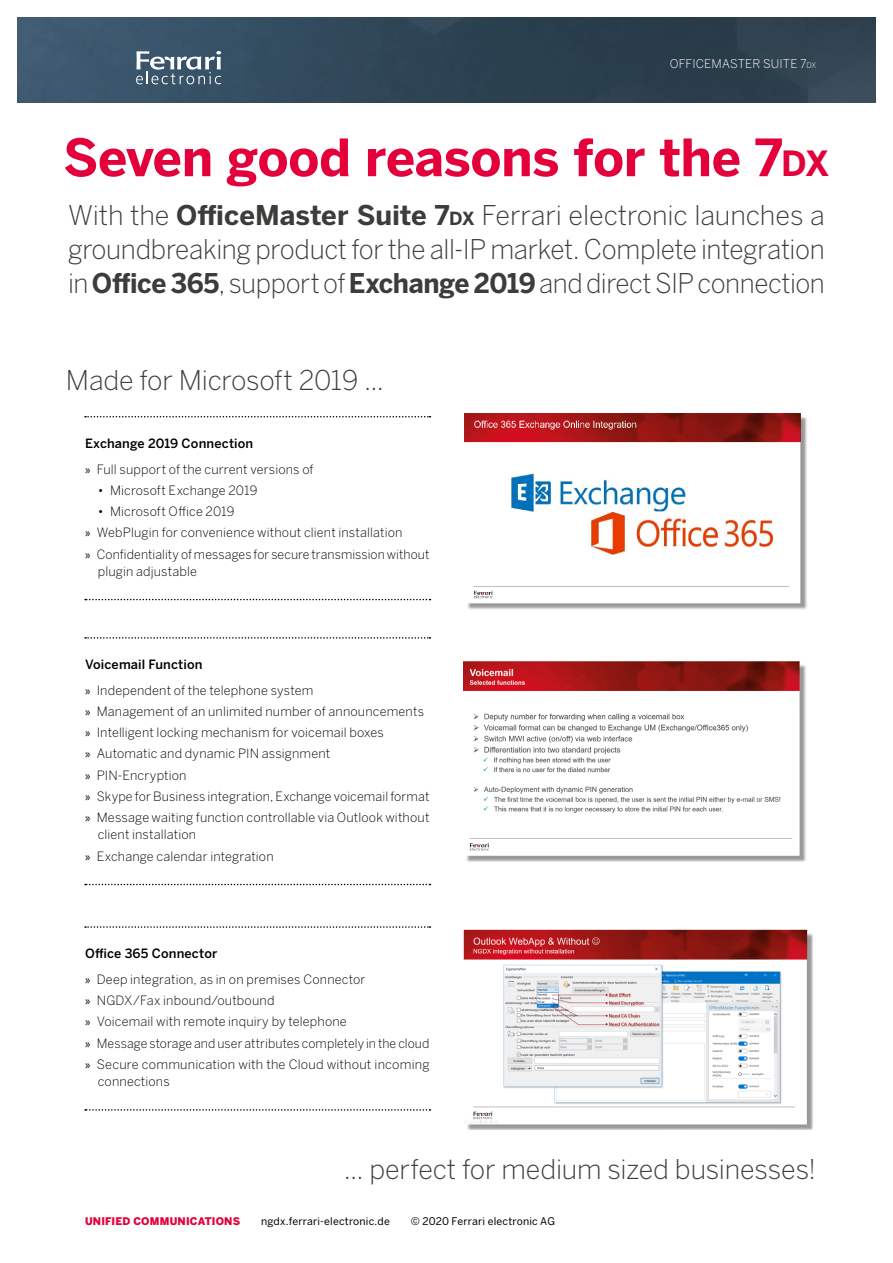
<style>
.page{position:relative;width:893px;height:1263px;background:#fff}
.page>*{position:absolute;margin:0;border:0;box-sizing:border-box;transform-origin:0 0}
.t1{font:700 51px "Benton Sans";letter-spacing:-.01em;color:#e4003a}
.Subtitle{font:300 27px/34px "Benton Sans";letter-spacing:-.015em;color:#3c3c3b;text-align:justify}
.t2{font:300 12.75px/17px "Benton Sans";letter-spacing:.01em;color:#000}
.FT_Seitennotiz_Headl{font:500 12.75px "Benton Sans";letter-spacing:.01em;color:#000}
.t3{font:300 12px "Benton Sans";letter-spacing:.01em;color:#fff}
.t4{font:10.5px "Benton Sans";letter-spacing:.015em;color:#000}
.t5{font:900 10.5px "Benton Sans";letter-spacing:.015em;color:#e4003a}
.s1{font-size:7.5px}
.s2{font-size:34.5px}
.s3{font-weight:700}
.s4{font-weight:700;font-size:18px}
.s5{font-family:"Myriad Pro";font-weight:400}
</style>
<div class="page">
<img style="left:17px;top:17px;width:859px;height:85px">
<svg style="left:136px;top:51px;width:85px;height:33px"></svg>
<svg style="left:85px;top:1109px;width:345px;height:2px"></svg>
<svg style="left:85px;top:926px;width:345px;height:2px"></svg>
<img style="left:464px;top:662px;width:342px;height:199px">
<img style="left:463px;top:930px;width:349px;height:199px">
<img style="left:464px;top:413px;width:343px;height:197px">
<svg style="left:85px;top:599px;width:345px;height:1px"></svg>
<svg style="left:85px;top:416px;width:345px;height:1px"></svg>
<svg style="left:85px;top:884px;width:345px;height:1px"></svg>
<svg style="left:85px;top:637px;width:345px;height:2px"></svg>
<p class="t3" style="left:670px;top:57px;width:148px">OFFICEMASTER SUITE 7<span class="s1">DX</span></p>
<h1 class="t1" style="left:63px;top:127px;width:768px">Seven good reasons for the 7<span class="s2">DX</span></h1>
<p class="Subtitle" style="left:68px;top:198px;width:758px">With the <span class="s3">OfficeMaster Suite 7</span><span class="s4">DX</span> Ferrari electronic launches a groundbreaking product for the all-IP market. Complete integration in <span class="s3">Office 365</span>, support of <span class="s3">Exchange 2019</span> and direct SIP connection</p>
<p class="Subtitle" style="left:66px;top:363px;width:319px">Made for Microsoft 2019 ...</p>
<p class="FT_Seitennotiz_Headl" style="left:85px;top:436px;width:170px">Exchange 2019 Connection</p>
<p class="t2" style="left:85px;top:460px;width:230px"><span class="s5">»</span> Full support of the current versions of</p>
<p class="t2" style="left:98px;top:482px;width:161px">• Microsoft Exchange 2019</p>
<p class="t2" style="left:98px;top:503px;width:138px">• Microsoft Office 2019</p>
<p class="t2" style="left:85px;top:524px;width:319px"><span class="s5">»</span> WebPlugin for convenience without client installation</p>
<p class="t2" style="left:98px;top:545px;width:333px;text-indent:-13px"><span class="s5">»</span> Confidentiality of messages for secure transmission without plugin adjustable</p>
<p class="FT_Seitennotiz_Headl" style="left:85px;top:657px;width:119px">Voicemail Function</p>
<p class="t2" style="left:85px;top:681px;width:230px"><span class="s5">»</span> Independent of the telephone system</p>
<p class="t2" style="left:85px;top:703px;width:340px"><span class="s5">»</span> Management of an unlimited number of announcements</p>
<p class="t2" style="left:85px;top:724px;width:300px"><span class="s5">»</span> Intelligent locking mechanism for voicemail boxes</p>
<p class="t2" style="left:85px;top:745px;width:247px"><span class="s5">»</span> Automatic and dynamic PIN assignment</p>
<p class="t2" style="left:85px;top:766px;width:103px"><span class="s5">»</span> PIN-Encryption</p>
<p class="t2" style="left:85px;top:788px;width:346px"><span class="s5">»</span> Skype for Business integration, Exchange voicemail format</p>
<p class="t2" style="left:98px;top:809px;width:333px;text-indent:-13px"><span class="s5">»</span> Message waiting function controllable via Outlook without client installation</p>
<p class="t2" style="left:85px;top:847px;width:190px"><span class="s5">»</span> Exchange calendar integration</p>
<p class="FT_Seitennotiz_Headl" style="left:85px;top:946px;width:134px">Office 365 Connector</p>
<p class="t2" style="left:85px;top:970px;width:282px"><span class="s5">»</span> Deep integration, as in on premises Connector</p>
<p class="t2" style="left:85px;top:992px;width:191px"><span class="s5">»</span> NGDX/Fax inbound/outbound</p>
<p class="t2" style="left:85px;top:1013px;width:263px"><span class="s5">»</span> Voicemail with remote inquiry by telephone</p>
<p class="t2" style="left:85px;top:1034px;width:346px"><span class="s5">»</span> Message storage and user attributes completely in the cloud</p>
<p class="t2" style="left:98px;top:1056px;width:333px;text-indent:-13px"><span class="s5">»</span> Secure communication with the Cloud without incoming connections</p>
<p class="Subtitle" style="left:344px;top:1151px;width:474px">... perfect for medium sized businesses!</p>
<p class="t5" style="left:85px;top:1214px;width:157px">UNIFIED COMMUNICATIONS</p>
<p class="t4" style="left:261px;top:1215px;width:130px">ngdx.ferrari-electronic.de</p>
<p class="t4" style="left:411px;top:1215px;width:146px">© 2020 Ferrari electronic AG</p>
</div>
